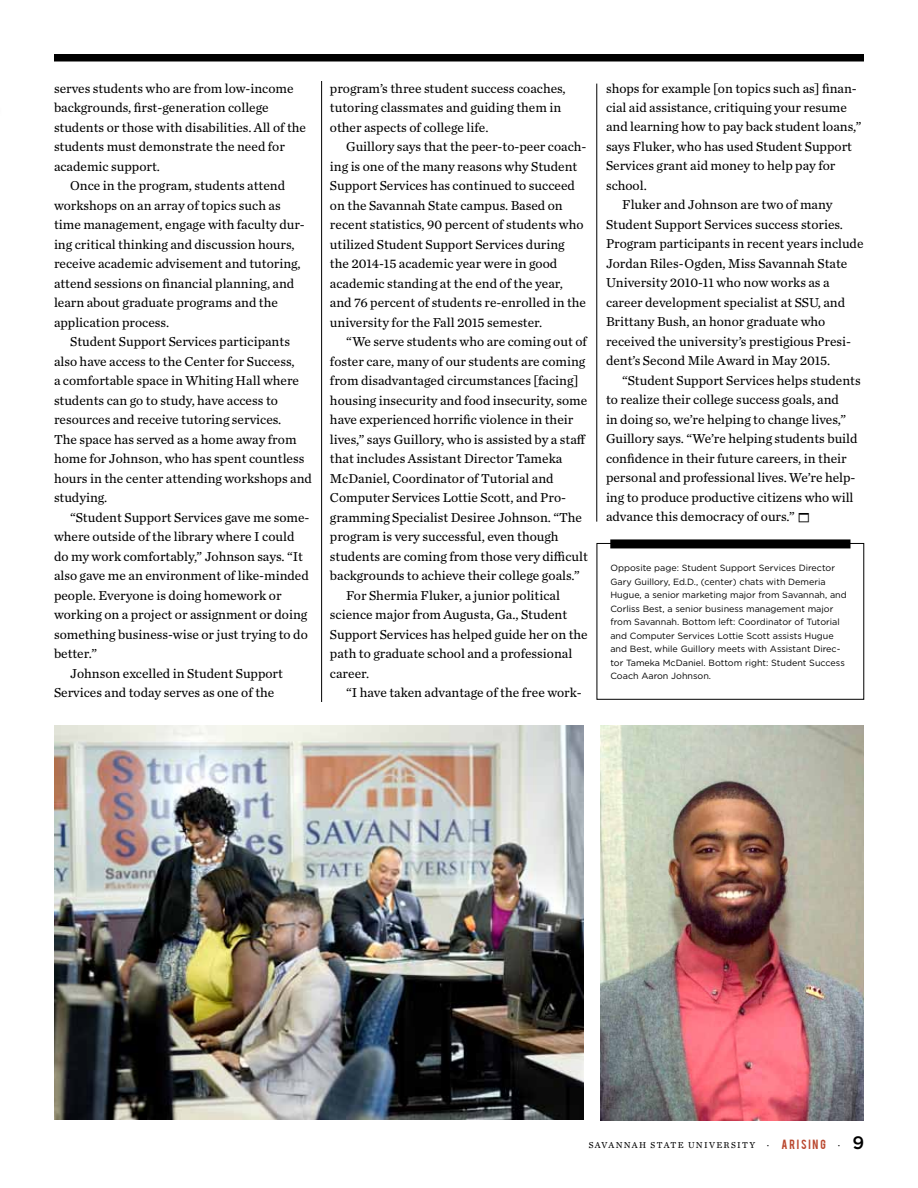
<style>
.page{position:relative;width:918px;height:1188px;background:#fff}
.page>*{position:absolute;margin:0;border:0;box-sizing:border-box;transform-origin:0 0}
.t1{font:13.5px/19.5px "Chronicle Text G2";color:#000}
.t2{font:9px/13.5px "Gotham";color:#000}
.t3{font:9px "Chronicle Text G2";letter-spacing:.15em;color:#000}
.s1{font-size:10.5px}
.s2{font-family:"Bebas";font-size:10.5px;color:#ba482f}
.s3{font-family:"Gotham";font-weight:500;font-size:18px}
</style>
<div class="page">
<img style="left:54px;top:726px;width:529px;height:394px">
<hr style="left:321px;top:81px;width:1px;height:621px;background:#000">
<hr style="left:597px;top:84px;width:1px;height:438px;background:#000">
<div style="left:54px;top:54px;width:810px;height:8px;background:#000"></div>
<img style="left:600px;top:726px;width:264px;height:394px">
<div style="left:597px;top:543px;width:267px;height:157px;border:1px solid #000"></div>
<div style="left:610px;top:539px;width:241px;height:9px;background:#000"></div>
<p class="t1" style="left:54px;top:78px;width:241px">serves students who are from low-income</p>
<p class="t1" style="left:54px;top:97px;width:216px">backgrounds, first-generation college</p>
<p class="t1" style="left:54px;top:117px;width:254px">students or those with disabilities. All of the</p>
<p class="t1" style="left:54px;top:136px;width:232px">students must demonstrate the need for</p>
<p class="t1" style="left:54px;top:156px;width:108px">academic support.</p>
<p class="t1" style="left:70px;top:175px;width:216px">Once in the program, students attend</p>
<p class="t1" style="left:54px;top:195px;width:228px">workshops on an array of topics such as</p>
<p class="t1" style="left:54px;top:214px;width:252px">time management, engage with faculty dur-</p>
<p class="t1" style="left:54px;top:234px;width:242px">ing critical thinking and discussion hours,</p>
<p class="t1" style="left:54px;top:253px;width:248px">receive academic advisement and tutoring,</p>
<p class="t1" style="left:54px;top:273px;width:242px">attend sessions on financial planning, and</p>
<p class="t1" style="left:54px;top:292px;width:225px">learn about graduate programs and the</p>
<p class="t1" style="left:54px;top:312px;width:117px">application process.</p>
<p class="t1" style="left:54px;top:331px;width:238px">Student Support Services participants</p>
<p class="t1" style="left:54px;top:351px;width:242px">also have access to the Center for Success,</p>
<p class="t1" style="left:54px;top:370px;width:247px">a comfortable space in Whiting Hall where</p>
<p class="t1" style="left:54px;top:390px;width:226px">students can go to study, have access to</p>
<p class="t1" style="left:54px;top:409px;width:229px">resources and receive tutoring services.</p>
<p class="t1" style="left:54px;top:429px;width:244px">The space has served as a home away from</p>
<p class="t1" style="left:54px;top:448px;width:252px">home for Johnson, who has spent countless</p>
<p class="t1" style="left:54px;top:468px;width:259px">hours in the center attending workshops and</p>
<p class="t1" style="left:54px;top:487px;width:55px">studying.</p>
<p class="t1" style="left:70px;top:507px;width:241px">“Student Support Services gave me some-</p>
<p class="t1" style="left:54px;top:526px;width:242px">where outside of the library where I could</p>
<p class="t1" style="left:54px;top:546px;width:251px">do my work comfortably,” Johnson says. “It</p>
<p class="t1" style="left:54px;top:565px;width:256px">also gave me an environment of like-minded</p>
<p class="t1" style="left:54px;top:585px;width:229px">people. Everyone is doing homework or</p>
<p class="t1" style="left:54px;top:604px;width:255px">working on a project or assignment or doing</p>
<p class="t1" style="left:54px;top:624px;width:255px">something business-wise or just trying to do</p>
<p class="t1" style="left:54px;top:643px;width:45px">better.”</p>
<p class="t1" style="left:70px;top:663px;width:214px">Johnson excelled in Student Support</p>
<p class="t1" style="left:54px;top:682px;width:222px">Services and today serves as one of the</p>
<p class="t1" style="left:330px;top:78px;width:237px">program’s three student success coaches, tutoring classmates and guiding them in other aspects of college life.</p>
<p class="t1" style="left:330px;top:136px;width:258px;text-indent:16px">Guillory says that the peer-to-peer coach&shy;ing is one of the many reasons why Student Support Services has continued to succeed on the Savannah State campus. Based on recent statistics, 90 percent of students who utilized Student Support Services during the 2014-15 academic year were in good academic standing at the end of the year, and 76 percent of students re-enrolled in the university for the Fall 2015 semester.</p>
<p class="t1" style="left:346px;top:331px;width:242px">“We serve students who are coming out of</p>
<p class="t1" style="left:330px;top:351px;width:257px">foster care, many of our students are coming</p>
<p class="t1" style="left:330px;top:370px;width:250px">from disadvantaged circumstances [facing]</p>
<p class="t1" style="left:330px;top:390px;width:259px">housing insecurity and food insecurity, some</p>
<p class="t1" style="left:330px;top:409px;width:245px">have experienced horrific violence in their</p>
<p class="t1" style="left:330px;top:429px;width:257px">lives,” says Guillory, who is assisted by a staff</p>
<p class="t1" style="left:330px;top:448px;width:234px">that includes Assistant Director Tameka</p>
<p class="t1" style="left:330px;top:468px;width:225px">McDaniel, Coordinator of Tutorial and</p>
<p class="t1" style="left:330px;top:487px;width:238px">Computer Services Lottie Scott, and Pro-</p>
<p class="t1" style="left:330px;top:507px;width:254px">gramming Specialist Desiree Johnson. “The</p>
<p class="t1" style="left:330px;top:526px;width:230px">program is very successful, even though</p>
<p class="t1" style="left:330px;top:546px;width:259px">students are coming from those very difficult</p>
<p class="t1" style="left:330px;top:565px;width:251px">backgrounds to achieve their college goals.”</p>
<p class="t1" style="left:346px;top:585px;width:215px">For Shermia Fluker, a junior political</p>
<p class="t1" style="left:330px;top:604px;width:239px">science major from Augusta, Ga., Student</p>
<p class="t1" style="left:330px;top:624px;width:259px">Support Services has helped guide her on the</p>
<p class="t1" style="left:330px;top:643px;width:244px">path to graduate school and a professional</p>
<p class="t1" style="left:330px;top:663px;width:41px">career.</p>
<p class="t1" style="left:346px;top:682px;width:237px">“I have taken advantage of the free work-</p>
<p class="t1" style="left:606px;top:78px;width:252px">shops for example [on topics such as] finan-</p>
<p class="t1" style="left:606px;top:97px;width:242px">cial aid assistance, critiquing your resume</p>
<p class="t1" style="left:606px;top:117px;width:257px">and learning how to pay back student loans,”</p>
<p class="t1" style="left:606px;top:136px;width:248px">says Fluker, who has used Student Support</p>
<p class="t1" style="left:606px;top:155px;width:231px">Services grant aid money to help pay for</p>
<p class="t1" style="left:606px;top:175px;width:42px">school.</p>
<p class="t1" style="left:622px;top:194px;width:212px">Fluker and Johnson are two of many</p>
<p class="t1" style="left:606px;top:214px;width:239px">Student Support Services success stories.</p>
<p class="t1" style="left:606px;top:233px;width:259px">Program participants in recent years include</p>
<p class="t1" style="left:606px;top:253px;width:243px">Jordan Riles-Ogden, Miss Savannah State</p>
<p class="t1" style="left:606px;top:272px;width:225px">University 2010-11 who now works as a</p>
<p class="t1" style="left:606px;top:292px;width:241px">career development specialist at SSU, and</p>
<p class="t1" style="left:606px;top:311px;width:221px">Brittany Bush, an honor graduate who</p>
<p class="t1" style="left:606px;top:331px;width:247px">received the university’s prestigious Presi-</p>
<p class="t1" style="left:606px;top:350px;width:226px">dent’s Second Mile Award in May 2015.</p>
<p class="t1" style="left:622px;top:370px;width:240px">“Student Support Services helps students</p>
<p class="t1" style="left:606px;top:389px;width:235px">to realize their college success goals, and</p>
<p class="t1" style="left:606px;top:409px;width:242px">in doing so, we’re helping to change lives,”</p>
<p class="t1" style="left:606px;top:428px;width:253px">Guillory says. “We’re helping students build</p>
<p class="t1" style="left:606px;top:448px;width:242px">confidence in their future careers, in their</p>
<p class="t1" style="left:606px;top:467px;width:251px">personal and professional lives. We’re help-</p>
<p class="t1" style="left:606px;top:487px;width:249px">ing to produce productive citizens who will</p>
<p class="t1" style="left:606px;top:506px;width:190px">advance this democracy of ours.”</p>
<p class="t2" style="left:610px;top:561px;width:238px">Opposite page: Student Support Services Director Gary Guillory, Ed.D., (center) chats with Demeria Hugue, a senior marketing major from Savannah, and Corliss Best, a senior business management major from Savannah. Bottom left: Coordinator of Tutorial and Computer Services Lottie Scott assists Hugue and Best, while Guillory meets with Assistant Direc&shy;tor Tameka McDaniel. Bottom right: Student Success Coach Aaron Johnson.</p>
<p class="t3" style="left:589px;top:1138px;width:277px">savannah state university <span class="s1">·</span> <span class="s2">ARISING</span> <span class="s1">·</span> <span class="s3">9</span></p>
</div>
